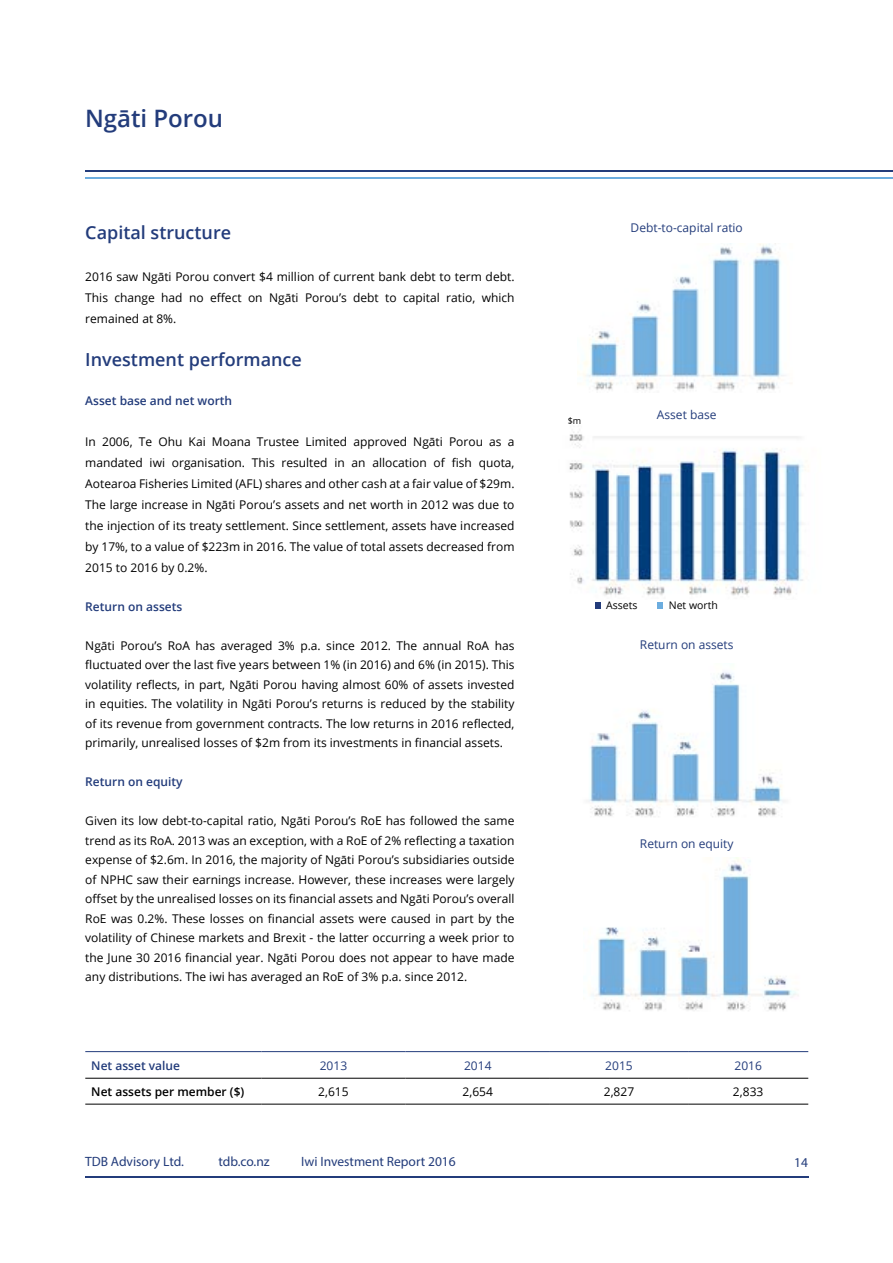
<style>
.page{position:relative;width:893px;height:1263px;background:#fff}
.page>*{position:absolute;margin:0;border:0;box-sizing:border-box;transform-origin:0 0}
.t1{font:600 24px "Open Sans";color:#233c7b}
.t2{font:600 18px "Open Sans";color:#233c7b}
.t3{font:13.5px "Myriad Pro";color:#233c7b}
.t4{font:12px/19.5px "Open Sans";color:#000;text-align:justify}
.t5{font:12px "Open Sans";color:#233c7b}
.t6{font:600 12px "Open Sans";color:#233c7b}
.t7{font:600 12px "Open Sans";color:#000}
.t8{font:10.5px "Open Sans";color:#000}
.t9{font:9px "Open Sans";color:#000}
</style>
<div class="page">
<hr style="left:85px;top:1177px;width:723px;height:1px;background:#233c7b">
<hr style="left:85px;top:170px;width:808px;height:2px;background:#233c7b">
<hr style="left:85px;top:177px;width:808px;height:2px;background:#6caddf">
<svg style="left:85px;top:1052px;width:723px;height:26px"></svg>
<hr style="left:85px;top:1078px;width:176px;height:1px;background:#000">
<hr style="left:261px;top:1078px;width:145px;height:1px;background:#000">
<hr style="left:406px;top:1078px;width:144px;height:1px;background:#000">
<hr style="left:550px;top:1078px;width:138px;height:1px;background:#000">
<hr style="left:688px;top:1078px;width:120px;height:1px;background:#000">
<hr style="left:85px;top:1104px;width:176px;height:1px;background:#000">
<hr style="left:261px;top:1104px;width:145px;height:1px;background:#000">
<hr style="left:406px;top:1104px;width:144px;height:1px;background:#000">
<hr style="left:550px;top:1104px;width:138px;height:1px;background:#000">
<hr style="left:688px;top:1104px;width:120px;height:1px;background:#000">
<hr style="left:85px;top:1051px;width:176px;height:1px;background:#233c7b">
<hr style="left:261px;top:1051px;width:145px;height:1px;background:#233c7b">
<hr style="left:406px;top:1051px;width:144px;height:1px;background:#233c7b">
<hr style="left:550px;top:1051px;width:138px;height:1px;background:#233c7b">
<hr style="left:688px;top:1051px;width:120px;height:1px;background:#233c7b">
<img style="left:577px;top:244px;width:215px;height:147px">
<img style="left:569px;top:432px;width:240px;height:164px">
<img style="left:588px;top:672px;width:196px;height:145px">
<img style="left:592px;top:858px;width:204px;height:153px">
<div style="left:595px;top:602px;width:6px;height:7px;background:#233c7b"></div>
<div style="left:657px;top:602px;width:6px;height:7px;background:#6caddf"></div>
<h1 class="t1" style="left:85px;top:102px;width:140px">Ngāti Porou</h1>
<h2 class="t2" style="left:85px;top:220px;width:147px">Capital structure</h2>
<p class="t4" style="left:85px;top:266px;width:431px;line-height:21px">2016 saw Ngāti Porou convert $4 million of current bank debt to term debt.<br>This change had no effect on Ngāti Porou’s debt to capital ratio, which remained at 8%.</p>
<h2 class="t2" style="left:85px;top:347px;width:218px">Investment performance</h2>
<p class="t6" style="left:85px;top:393px;width:148px">Asset base and net worth</p>
<p class="t4" style="left:85px;top:430px;width:431px;line-height:21px">In 2006, Te Ohu Kai Moana Trustee Limited approved Ngāti Porou as a mandated iwi organisation. This resulted in an allocation of fish quota, Aotearoa Fisheries Limited (AFL) shares and other cash at a fair value of $29m.<br>The large increase in Ngāti Porou’s assets and net worth in 2012 was due to the injection of its treaty settlement. Since settlement, assets have increased by 17%, to a value of $223m in 2016. The value of total assets decreased from 2015 to 2016 by 0.2%.</p>
<p class="t6" style="left:85px;top:598px;width:99px">Return on assets</p>
<p class="t4" style="left:85px;top:635px;width:431px">Ngāti Porou’s RoA has averaged 3% p.a. since 2012. The annual RoA has fluctuated over the last five years between 1% (in 2016) and 6% (in 2015). This volatility reflects, in part, Ngāti Porou having almost 60% of assets invested in equities. The volatility in Ngāti Porou’s returns is reduced by the stability of its revenue from government contracts. The low returns in 2016 reflected, primarily, unrealised losses of $2m from its investments in financial assets.</p>
<p class="t6" style="left:85px;top:774px;width:99px">Return on equity</p>
<p class="t4" style="left:85px;top:811px;width:431px">Given its low debt-to-capital ratio, Ngāti Porou’s RoE has followed the same trend as its RoA. 2013 was an exception, with a RoE of 2% reflecting a taxation expense of $2.6m. In 2016, the majority of Ngāti Porou’s subsidiaries outside of NPHC saw their earnings increase. However, these increases were largely offset by the unrealised losses on its financial assets and Ngāti Porou’s overall RoE was 0.2%. These losses on financial assets were caused in part by the volatility of Chinese markets and Brexit - the latter occurring a week prior to the June 30 2016 financial year. Ngāti Porou does not appear to have made any distributions. The iwi has averaged an RoE of 3% p.a. since 2012.</p>
<p class="t5" style="left:631px;top:219px;width:114px">Debt-to-capital ratio</p>
<p class="t9" style="left:568px;top:414px;width:15px">$m</p>
<p class="t5" style="left:657px;top:406px;width:61px">Asset base</p>
<p class="t8" style="left:606px;top:598px;width:33px">Assets</p>
<p class="t8" style="left:669px;top:598px;width:51px">Net worth</p>
<p class="t5" style="left:640px;top:637px;width:95px">Return on assets</p>
<p class="t5" style="left:640px;top:835px;width:95px">Return on equity</p>
<p class="t6" style="left:91px;top:1057px;width:90px">Net asset value</p>
<p class="t5" style="left:320px;top:1057px;width:29px">2013</p>
<p class="t5" style="left:464px;top:1057px;width:29px">2014</p>
<p class="t5" style="left:605px;top:1057px;width:29px">2015</p>
<p class="t5" style="left:734px;top:1057px;width:29px">2016</p>
<p class="t7" style="left:91px;top:1083px;width:155px">Net assets per member ($)</p>
<p class="t4" style="left:318px;top:1081px;width:32px">2,615</p>
<p class="t4" style="left:463px;top:1081px;width:32px">2,654</p>
<p class="t4" style="left:604px;top:1081px;width:32px">2,827</p>
<p class="t4" style="left:733px;top:1081px;width:32px">2,833</p>
<p class="t3" style="left:85px;top:1153px;width:100px">TDB Advisory Ltd.</p>
<p class="t3" style="left:218px;top:1153px;width:53px">tdb.co.nz</p>
<p class="t3" style="left:301px;top:1153px;width:156px">Iwi Investment Report 2016</p>
<p class="t3" style="left:794px;top:1154px;width:15px">14</p>
</div>
